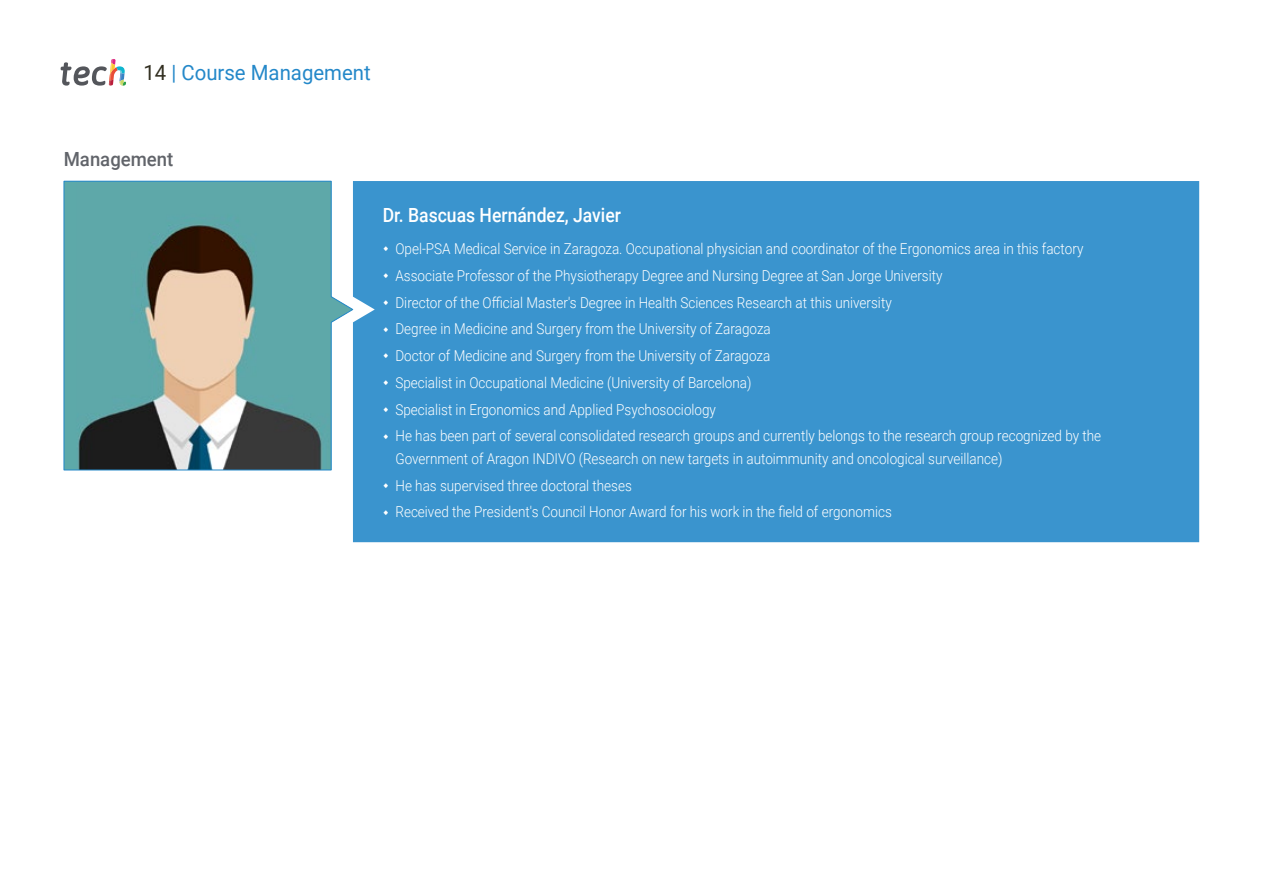
<style>
.page{position:relative;width:1263px;height:893px;background:#fff}
.page>*{position:absolute;margin:0;border:0;box-sizing:border-box;transform-origin:0 0}
.t1{font:21px "Roboto";color:#2488c9}
.t2{font:500 19.5px "Roboto";color:#fff;scale:.9 1}
.t3{font:500 19.5px "Roboto";color:#61646a;scale:.95 1}
.t4{font:300 15px/26.7px "Roboto";color:#fff;scale:.9 1}
.s1{color:#312e20}
</style>
<div class="page">
<div style="left:353px;top:181px;width:846px;height:361px;background:#3a94ce"></div>
<svg style="left:64px;top:181px;width:289px;height:289px;background:#789d9a"></svg>
<svg style="left:61px;top:59px;width:65px;height:27px"></svg>
<svg style="left:384px;top:247px;width:4px;height:5px"></svg>
<svg style="left:384px;top:273px;width:4px;height:5px"></svg>
<svg style="left:384px;top:300px;width:4px;height:5px"></svg>
<svg style="left:384px;top:327px;width:4px;height:5px"></svg>
<svg style="left:384px;top:354px;width:4px;height:5px"></svg>
<svg style="left:384px;top:380px;width:4px;height:5px"></svg>
<svg style="left:384px;top:407px;width:4px;height:5px"></svg>
<svg style="left:384px;top:434px;width:4px;height:5px"></svg>
<svg style="left:384px;top:483px;width:4px;height:5px"></svg>
<svg style="left:384px;top:510px;width:4px;height:5px"></svg>
<h1 class="t1" style="left:144px;top:57px;width:229px"><span class="s1">14</span> | Course Management</h1>
<h2 class="t3" style="left:64px;top:145px;width:117px">Management</h2>
<h2 class="t2" style="left:383px;top:202px;width:266px">Dr. Bascuas Hernández, Javier</h2>
<p class="t4" style="left:395px;top:235px;width:786px">Opel-PSA Medical Service in Zaragoza. Occupational physician and coordinator of the Ergonomics area in this factory Associate Professor of the Physiotherapy Degree and Nursing Degree at San Jorge University<br>Director of the Official Master's Degree in Health Sciences Research at this university<br>Degree in Medicine and Surgery from the University of Zaragoza<br>Doctor of Medicine and Surgery from the University of Zaragoza<br>Specialist in Occupational Medicine (University of Barcelona)<br>Specialist in Ergonomics and Applied Psychosociology<br>He has been part of several consolidated research groups and currently belongs to the research group recognized by the</p>
<p class="t4" style="left:395px;top:445px;width:676px">Government of Aragon INDIVO (Research on new targets in autoimmunity and oncological surveillance)<br>He has supervised three doctoral theses<br>Received the President's Council Honor Award for his work in the field of ergonomics</p>
</div>
